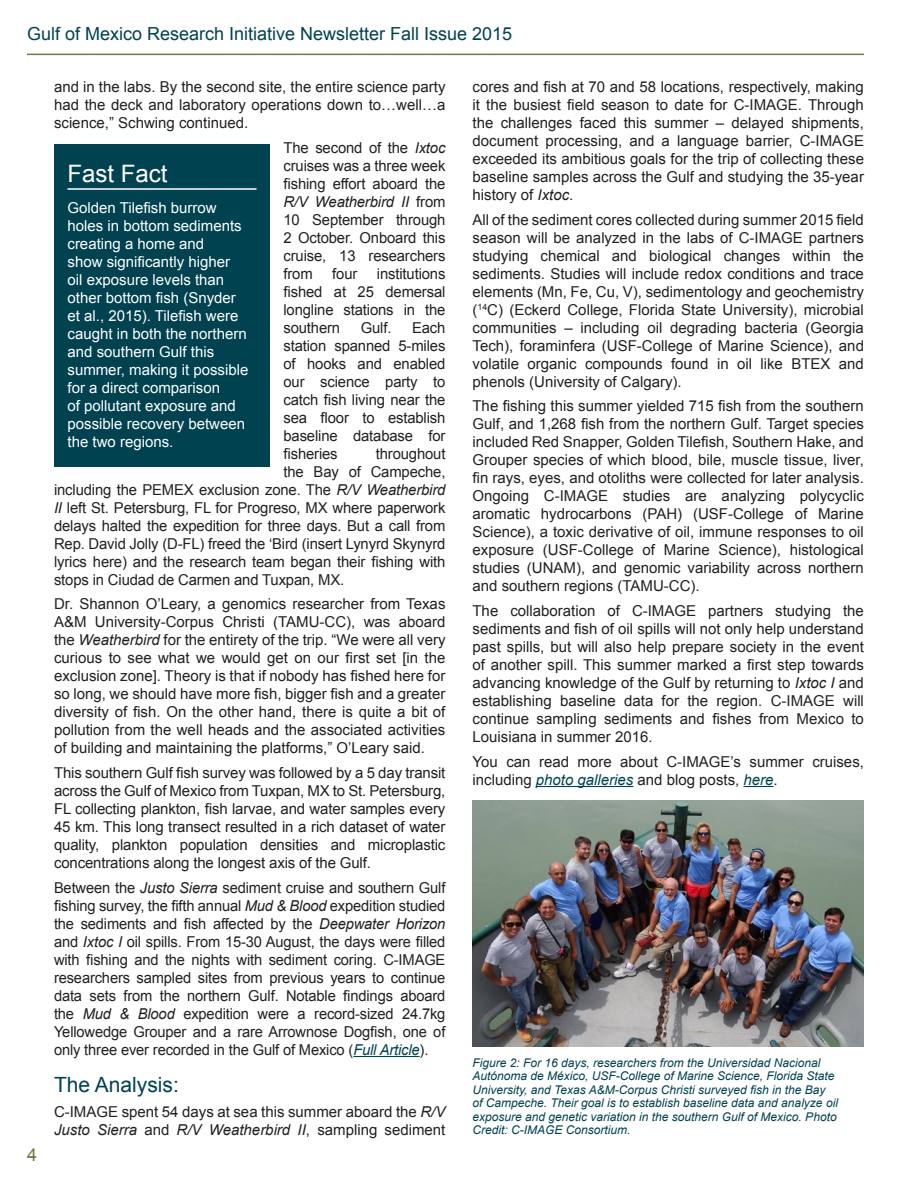
<style>
.page{position:relative;width:918px;height:1188px;background:#fff}
.page>*{position:absolute;margin:0;border:0;box-sizing:border-box;transform-origin:0 0}
.t1{font:24px "Arial";color:#fff}
.t2{font:21px "Arial";color:#004250}
.t3{font:18px "Arial";color:#004250}
.t4{font:18px "Arial";color:#6e7645}
.t5{font:15px/18px "Arial";letter-spacing:-.01em;color:#231f20;text-align:justify}
.t6{font:15px/18px "Arial";color:#fff}
.Captions{font:italic 12px/13.5px "Arial";color:#004250}
.s1{font-style:italic}
.s2{font-style:italic;color:#004250}
</style>
<div class="page">
<hr style="left:27px;top:54px;width:837px;height:1px;background:#6e7645">
<hr style="left:353px;top:1056px;width:67px;height:1px;background:#004250">
<hr style="left:536px;top:786px;width:97px;height:1px;background:#004250">
<hr style="left:744px;top:786px;width:30px;height:1px;background:#004250">
<div style="left:54px;top:144px;width:216px;height:323px;background:#004250"></div>
<hr style="left:68px;top:188px;width:188px;height:2px;background:#fff">
<img style="left:472px;top:800px;width:392px;height:246px">
<p class="t3" style="left:27px;top:22px;width:487px">Gulf of Mexico Research Initiative Newsletter Fall Issue 2015</p>
<p class="t4" style="left:27px;top:1143px;width:12px">4</p>
<p class="t5" style="left:54px;top:78px;width:393px">and in the labs. By the second site, the entire science party had the deck and laboratory operations down to…well…a science,” Schwing continued.</p>
<p class="t5" style="left:284px;top:139px;width:164px">The second of the <span class="s1">Ixtoc </span>cruises was a three week fishing effort aboard the <span class="s1">R/V Weatherbird II</span> from 10 September through 2 October. Onboard this cruise, 13 researchers from</p>
<p class="t1" style="left:68px;top:157px;width:102px">Fast Fact</p>
<p class="t6" style="left:68px;top:199px;width:182px">Golden Tilefish burrow holes in bottom sediments creating a home and<br>show significantly higher oil exposure levels than other bottom fish (Snyder et al., 2015). Tilefish were caught in both the northern and southern Gulf this summer, making it possible for a direct comparison<br>of pollutant exposure and possible recovery between the two regions.</p>
<p class="t5" style="left:332px;top:265px;width:27px">four</p>
<p class="t5" style="left:284px;top:265px;width:163px;text-indent:93px">institutions fished at 25 demersal longline stations in the southern</p>
<p class="t5" style="left:361px;top:319px;width:32px">Gulf.</p>
<p class="t5" style="left:284px;top:319px;width:163px;text-indent:129px">Each station spanned 5-miles of hooks and enabled our science party to catch fish living near the sea floor to establish baseline database for fisheries</p>
<p class="t5" style="left:376px;top:445px;width:71px">throughout</p>
<p class="t5" style="left:284px;top:463px;width:163px">the Bay of Campeche,</p>
<p class="t5" style="left:54px;top:481px;width:393px">including the PEMEX exclusion zone. The <span class="s1">R/V Weatherbird</span></p>
<p class="t5" style="left:54px;top:499px;width:393px"><span class="s1">II</span> left St. Petersburg, FL for Progreso, MX where paperwork</p>
<p class="t5" style="left:54px;top:517px;width:393px">delays halted the expedition for three days. But a call from</p>
<p class="t5" style="left:54px;top:535px;width:393px">Rep. David Jolly (D-FL) freed the ‘Bird (insert Lynyrd Skynyrd</p>
<p class="t5" style="left:54px;top:553px;width:393px">lyrics here) and the research team began their fishing with</p>
<p class="t5" style="left:54px;top:571px;width:292px">stops in Ciudad de Carmen and Tuxpan, MX.</p>
<p class="t5" style="left:54px;top:595px;width:393px">Dr. Shannon O’Leary, a genomics researcher from Texas A&amp;M University-Corpus Christi (TAMU-CC), was aboard the <span class="s1">Weatherbird</span> for the entirety of the trip. “We were all very curious to see what we would get on our first set [in the exclusion zone]. Theory is that if nobody has fished here for so long, we should have more fish, bigger fish and a greater diversity of fish. On the other hand, there is quite a bit of pollution from the well heads and the associated activities of building and maintaining the platforms,” O’Leary said.</p>
<p class="t5" style="left:54px;top:764px;width:393px">This southern Gulf fish survey was followed by a 5 day transit across the Gulf of Mexico from Tuxpan, MX to St. Petersburg, FL collecting plankton, fish larvae, and water samples every 45 km. This long transect resulted in a rich dataset of water quality, plankton population densities and microplastic concentrations along the longest axis of the Gulf.</p>
<p class="t5" style="left:54px;top:879px;width:393px">Between the <span class="s1">Justo Sierra</span> sediment cruise and southern Gulf fishing survey, the fifth annual <span class="s1">Mud &amp; Blood</span> expedition studied the sediments and fish affected by the <span class="s1">Deepwater Horizon </span>and <span class="s1">Ixtoc I</span> oil spills. From 15-30 August, the days were filled with fishing and the nights with sediment coring. C-IMAGE researchers sampled sites from previous years to continue data sets from the northern Gulf. Notable findings aboard the <span class="s1">Mud &amp; Blood</span> expedition were a record-sized 24.7kg Yellowedge Grouper and a rare Arrownose Dogfish, one of only three ever recorded in the Gulf of Mexico (<span class="s2">Full Article</span>).</p>
<p class="t2" style="left:54px;top:1071px;width:126px">The Analysis:</p>
<p class="t5" style="left:54px;top:1103px;width:393px">C-IMAGE spent 54 days at sea this summer aboard the <span class="s1">R/V<br>Justo Sierra</span> and <span class="s1">R/V Weatherbird II</span>, sampling sediment</p>
<p class="t5" style="left:472px;top:78px;width:393px">cores and fish at 70 and 58 locations, respectively, making it the busiest field season to date for C-IMAGE. Through the challenges faced this summer – delayed shipments, document processing, and a language barrier, C-IMAGE exceeded its ambitious goals for the trip of collecting these baseline samples across the Gulf and studying the 35-year history of <span class="s1">Ixtoc</span>.</p>
<p class="t5" style="left:472px;top:211px;width:393px">All of the sediment cores collected during summer 2015 field season will be analyzed in the labs of C-IMAGE partners studying chemical and biological changes within the sediments. Studies will include redox conditions and trace elements (Mn, Fe, Cu, V), sedimentology and geochemistry (<sup>14</sup>C) (Eckerd College, Florida State University), microbial communities – including oil degrading bacteria (Georgia Tech), foraminfera (USF-College of Marine Science), and volatile organic compounds found in oil like BTEX and phenols (University of Calgary).</p>
<p class="t5" style="left:472px;top:397px;width:393px">The fishing this summer yielded 715 fish from the southern Gulf, and 1,268 fish from the northern Gulf. Target species included Red Snapper, Golden Tilefish, Southern Hake, and Grouper species of which blood, bile, muscle tissue, liver, fin rays, eyes, and otoliths were collected for later analysis.<br>Ongoing C-IMAGE studies are analyzing polycyclic aromatic hydrocarbons (PAH) (USF-College of Marine Science), a toxic derivative of oil, immune responses to oil exposure (USF-College of Marine Science), histological studies (UNAM), and genomic variability across northern and southern regions (TAMU-CC).</p>
<p class="t5" style="left:472px;top:602px;width:393px">The collaboration of C-IMAGE partners studying the sediments and fish of oil spills will not only help understand past spills, but will also help prepare society in the event of another spill. This summer marked a first step towards advancing knowledge of the Gulf by returning to <span class="s1">Ixtoc I</span> and establishing baseline data for the region. C-IMAGE will continue sampling sediments and fishes from Mexico to Louisiana in summer 2016.</p>
<p class="t5" style="left:472px;top:753px;width:393px">You can read more about C-IMAGE’s summer cruises, including <span class="s2">photo galleries</span> and blog posts, <span class="s2">here</span>.</p>
<p class="Captions" style="left:472px;top:1056px;width:367px">Figure 2: For 16 days, researchers from the Universidad Nacional Autónoma de México, USF-College of Marine Science, Florida State University, and Texas A&amp;M-Corpus Christi surveyed fish in the Bay of Campeche. Their goal is to establish baseline data and analyze oil exposure and genetic variation in the southern Gulf of Mexico. Photo Credit: C-IMAGE Consortium.</p>
</div>
